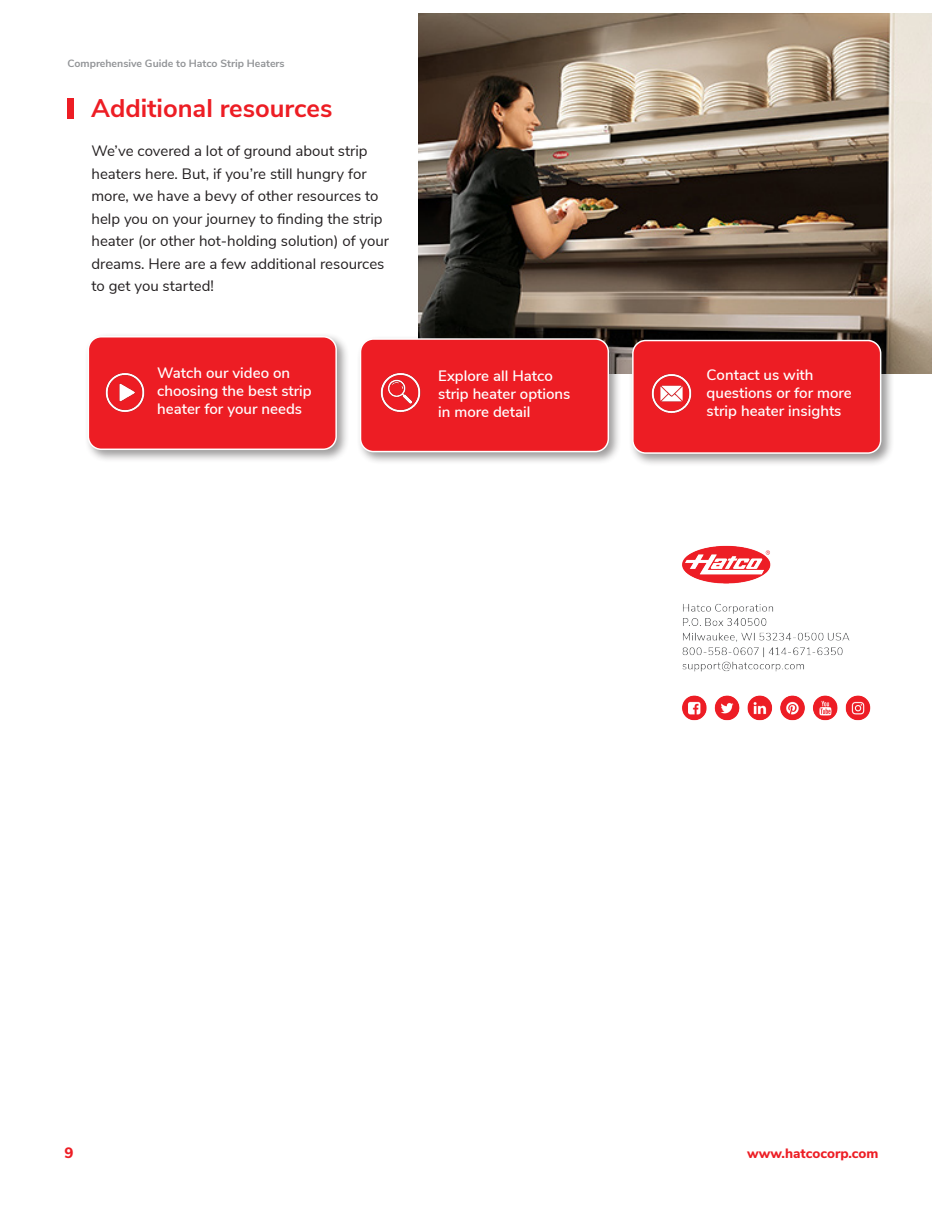
<style>
.page{position:relative;width:945px;height:1215px;background:#fff}
.page>*{position:absolute;margin:0;border:0;box-sizing:border-box;transform-origin:0 0}
.t1{font:700 25.5px "Nunito Sans";color:#ed1d24}
.t2{font:15px/22.5px "Nunito Sans";color:#231f20}
.t3{font:600 15px/18px "Nunito Sans";color:#fff}
.t4{font:800 15px "Nunito Sans";color:#ed1d24}
.t5{font:800 13.5px "Nunito Sans";color:#ed1d24}
.t6{font:700 10.5px "Nunito Sans";color:#939598}
</style>
<div class="page">
<div style="left:68px;top:98px;width:6px;height:20px;background:#ed1d24"></div>
<img style="left:418px;top:14px;width:514px;height:359px">
<div style="left:84px;top:333px;width:266px;height:130px;background:#231f20;opacity:.45"></div>
<div style="left:88px;top:337px;width:248px;height:112px;background:#ed1d24;border-radius:13px"></div>
<div style="left:88px;top:336px;width:249px;height:114px;border:2px solid #fff;border-radius:13px"></div>
<div style="left:356px;top:335px;width:266px;height:130px;background:#231f20;opacity:.45"></div>
<div style="left:361px;top:339px;width:247px;height:113px;background:#ed1d24;border-radius:13px"></div>
<div style="left:360px;top:338px;width:249px;height:114px;border:2px solid #fff;border-radius:13px"></div>
<div style="left:629px;top:336px;width:265px;height:131px;background:#231f20;opacity:.45"></div>
<div style="left:633px;top:341px;width:248px;height:112px;background:#ed1d24;border-radius:13px"></div>
<div style="left:632px;top:340px;width:249px;height:114px;border:2px solid #fff;border-radius:13px"></div>
<img style="left:105px;top:372px;width:40px;height:41px">
<img style="left:651px;top:373px;width:41px;height:41px">
<img style="left:380px;top:372px;width:41px;height:41px">
<img style="left:682px;top:545px;width:189px;height:176px">
<p class="t6" style="left:68px;top:56px;width:219px">Comprehensive Guide to Hatco Strip Heaters</p>
<p class="t1" style="left:91px;top:90px;width:243px">Additional resources</p>
<p class="t2" style="left:92px;top:139px;width:299px">We’ve covered a lot of ground about strip heaters here. But, if you’re still hungry for more, we have a bevy of other resources to help you on your journey to finding the strip heater (or other hot-holding solution) of your dreams. Here are a few additional resources to get you started!</p>
<p class="t3" style="left:157px;top:363px;width:156px">Watch our video on choosing the best strip heater for your needs</p>
<p class="t3" style="left:438px;top:366px;width:134px">Explore all Hatco strip heater options in more detail</p>
<p class="t3" style="left:707px;top:364px;width:108px">Contact us with</p>
<p class="t3" style="left:707px;top:382px;width:147px">questions or for more strip heater insights</p>
<p class="t4" style="left:65px;top:1142px;width:10px">9</p>
<p class="t5" style="left:747px;top:1144px;width:133px">www.hatcocorp.com</p>
</div>
